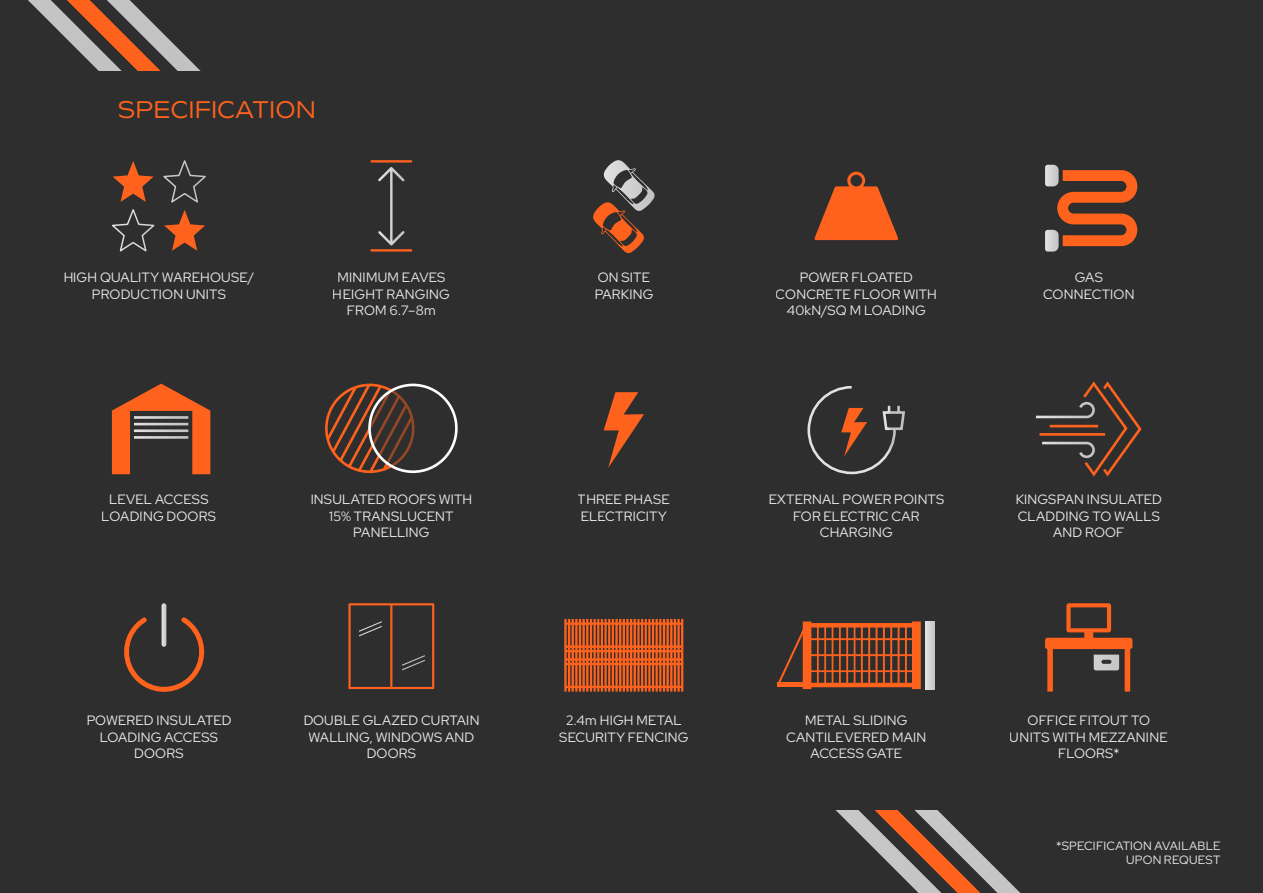
<style>
.page{position:relative;width:1263px;height:893px;background:#2e2e2e}
.page>*{position:absolute;margin:0;border:0;box-sizing:border-box;transform-origin:0 0}
.t1{font:24px "Sculpin";color:#fe621d}
.t2{font:300 13.5px/16.5px "Red Hat Display";letter-spacing:.015em;color:#fff;text-align:center}
.t3{font:300 12px/13.5px "Red Hat Display";letter-spacing:.02em;color:#fff;text-align:right}
</style>
<div class="page">
<svg style="left:28px;top:0;width:173px;height:71px"></svg>
<svg style="left:835px;top:810px;width:145px;height:83px"></svg>
<svg style="left:604px;top:392px;width:40px;height:76px"></svg>
<svg style="left:807px;top:386px;width:98px;height:89px"></svg>
<svg style="left:112px;top:384px;width:98px;height:90px"></svg>
<hr style="left:134px;top:416px;width:54px;height:3px;background:#fff">
<hr style="left:134px;top:423px;width:54px;height:2px;background:#fff">
<hr style="left:134px;top:429px;width:54px;height:3px;background:#fff">
<hr style="left:134px;top:436px;width:54px;height:3px;background:#fff">
<svg style="left:325px;top:383px;width:91px;height:91px"></svg>
<div style="left:368px;top:384px;width:90px;height:89px;border:3px solid #fff;border-radius:50%"></div>
<svg style="left:1036px;top:381px;width:106px;height:96px"></svg>
<div style="left:926px;top:621px;width:9px;height:68px;background:#d3d3d3"></div>
<svg style="left:778px;top:621px;width:143px;height:68px"></svg>
<svg style="left:564px;top:619px;width:119px;height:73px;background:#be5121"></svg>
<svg style="left:1045px;top:603px;width:87px;height:89px"></svg>
<svg style="left:348px;top:603px;width:86px;height:86px"></svg>
<svg style="left:124px;top:617px;width:80px;height:75px"></svg>
<svg style="left:162px;top:603px;width:4px;height:44px"></svg>
<svg style="left:112px;top:160px;width:94px;height:92px"></svg>
<hr style="left:370px;top:160px;width:42px;height:3px;background:#fe621d">
<hr style="left:370px;top:249px;width:42px;height:3px;background:#fe621d">
<svg style="left:378px;top:167px;width:26px;height:79px"></svg>
<svg style="left:814px;top:172px;width:84px;height:68px"></svg>
<svg style="left:593px;top:160px;width:62px;height:93px"></svg>
<svg style="left:1045px;top:165px;width:92px;height:87px"></svg>
<h1 class="t1" style="left:118px;top:95px;width:199px">SPECIFICATION</h1>
<p class="t2" style="left:63px;top:269px;width:193px">HIGH QUALITY WAREHOUSE/<br>PRODUCTION UNITS</p>
<p class="t2" style="left:333px;top:269px;width:118px">MINIMUM EAVES<br>HEIGHT RANGING<br>FROM 6.7–8m</p>
<p class="t2" style="left:594px;top:269px;width:61px;text-align:left">ON SITE<br>PARKING</p>
<p class="t2" style="left:776px;top:269px;width:163px">POWER FLOATED<br>CONCRETE FLOOR WITH<br>40kN/SQ M LOADING</p>
<p class="t2" style="left:1043px;top:269px;width:93px">GAS<br>CONNECTION</p>
<p class="t2" style="left:102px;top:491px;width:115px">LEVEL ACCESS<br>LOADING DOORS</p>
<p class="t2" style="left:310px;top:491px;width:163px">INSULATED ROOFS WITH<br>15% TRANSLUCENT<br>PANELLING</p>
<p class="t2" style="left:578px;top:491px;width:93px;text-align:left">THREE PHASE<br>ELECTRICITY</p>
<p class="t2" style="left:768px;top:491px;width:177px">EXTERNAL POWER POINTS<br>FOR ELECTRIC CAR<br>CHARGING</p>
<p class="t2" style="left:1015px;top:491px;width:148px">KINGSPAN INSULATED<br>CLADDING TO WALLS<br>AND ROOF</p>
<p class="t2" style="left:86px;top:712px;width:147px">POWERED INSULATED<br>LOADING ACCESS<br>DOORS</p>
<p class="t2" style="left:303px;top:712px;width:178px">DOUBLE GLAZED CURTAIN<br>WALLING, WINDOWS AND<br>DOORS</p>
<p class="t2" style="left:559px;top:712px;width:131px">2.4m HIGH METAL<br>SECURITY FENCING</p>
<p class="t2" style="left:786px;top:712px;width:142px">METAL SLIDING<br>CANTILEVERED MAIN<br>ACCESS GATE</p>
<p class="t2" style="left:1010px;top:712px;width:159px">OFFICE FITOUT TO<br>UNITS WITH MEZZANINE<br>FLOORS*</p>
<p class="t3" style="left:1056px;top:839px;width:166px">*SPECIFICATION AVAILABLE<br>UPON REQUEST</p>
</div>
